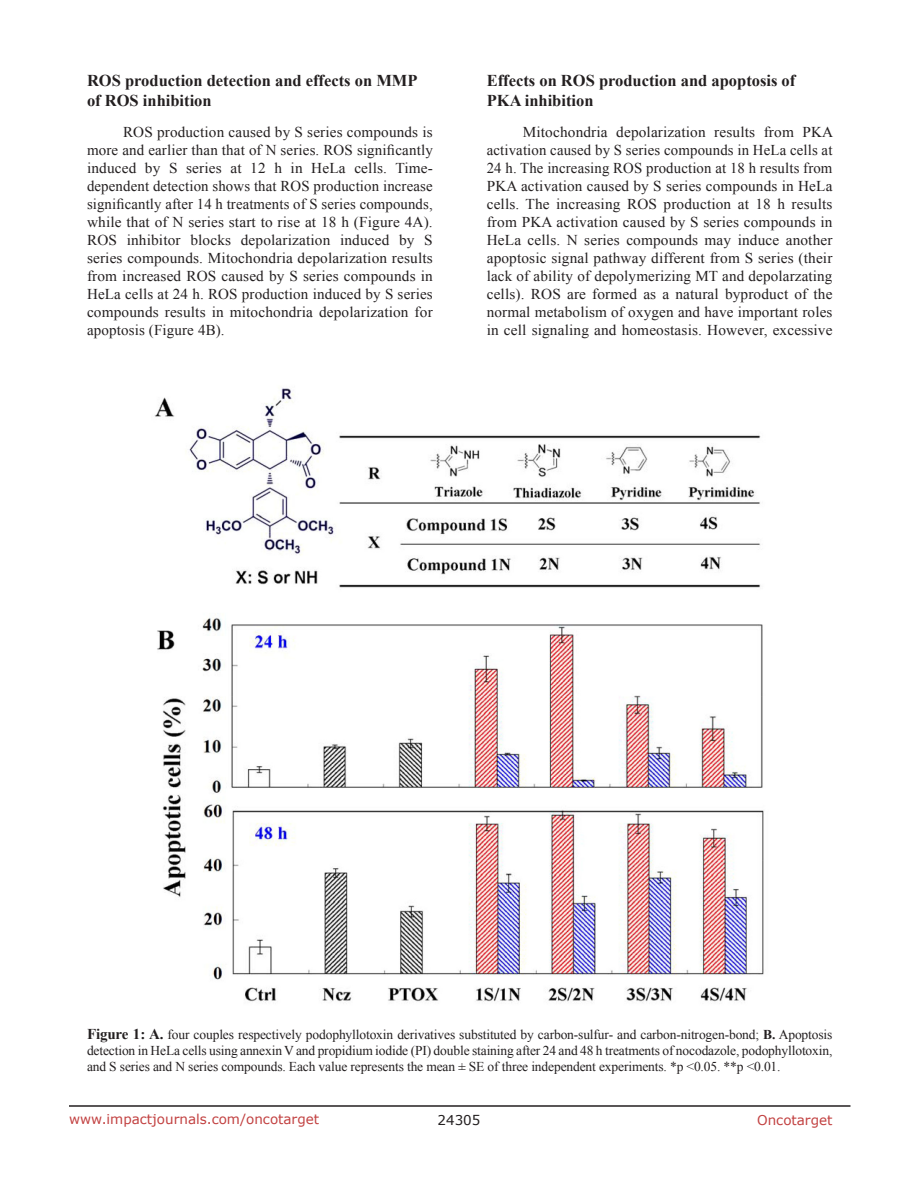
<style>
.page{position:relative;width:918px;height:1188px;background:#fff}
.page>*{position:absolute;margin:0;border:0;box-sizing:border-box;transform-origin:0 0}
.SubHeading{font:700 16.5px/19.8px "Times New Roman";color:#231f20}
.BodyText{font:15px/18px "Times New Roman";letter-spacing:.01em;color:#231f20;text-align:justify}
.figuretext{font:13.5px/16.2px "Times New Roman";letter-spacing:-.01em;color:#231f20;text-align:justify}
.t1{font:13.5px "Verdana";color:#c24141}
.t2{font:13.5px "Verdana";color:#231f20}
.s1{font-weight:700;font-size:15px}
.s2{font-weight:700}
</style>
<div class="page">
<hr style="left:69px;top:1105px;width:781px;height:2px;background:#231f20">
<img style="left:154px;top:388px;width:610px;height:615px">
<p class="SubHeading" style="left:87px;top:70px;width:332px">ROS production detection and effects on MMP of ROS inhibition</p>
<p class="BodyText" style="left:87px;top:123px;width:347px;text-indent:36px">ROS production caused by S series compounds is more and earlier than that of N series. ROS significantly induced by S series at 12 h in HeLa cells. Time&shy;dependent detection shows that ROS production increase significantly after 14 h treatments of S series compounds, while that of N series start to rise at 18 h (Figure 4A).<br>ROS inhibitor blocks depolarization induced by S series compounds. Mitochondria depolarization results from increased ROS caused by S series compounds in HeLa cells at 24 h. ROS production induced by S series compounds results in mitochondria depolarization for apoptosis (Figure 4B).</p>
<p class="SubHeading" style="left:487px;top:70px;width:310px">Effects on ROS production and apoptosis of<br>PKA inhibition</p>
<p class="BodyText" style="left:487px;top:123px;width:348px;text-indent:36px">Mitochondria depolarization results from PKA activation caused by S series compounds in HeLa cells at 24 h. The increasing ROS production at 18 h results from PKA activation caused by S series compounds in HeLa cells. The increasing ROS production at 18 h results from PKA activation caused by S series compounds in HeLa cells. N series compounds may induce another apoptosic signal pathway different from S series (their lack of ability of depolymerizing MT and depolarzating cells). ROS are formed as a natural byproduct of the normal metabolism of oxygen and have important roles in cell signaling and homeostasis. However, excessive</p>
<p class="figuretext" style="left:87px;top:1026px;width:747px"><span class="s1">Figure 1: A.</span> four couples respectively podophyllotoxin derivatives substituted by carbon-sulfur- and carbon-nitrogen-bond; <span class="s2">B.</span> Apoptosis detection in HeLa cells using annexin V and propidium iodide (PI) double staining after 24 and 48 h treatments of nocodazole, podophyllotoxin, and S series and N series compounds. Each value represents the mean ± SE of three independent experiments. *p &lt;0.05. **p &lt;0.01.</p>
<p class="t1" style="left:69px;top:1110px;width:252px">www.impactjournals.com/oncotarget</p>
<p class="t2" style="left:438px;top:1111px;width:44px">24305</p>
<p class="t1" style="left:757px;top:1111px;width:77px">Oncotarget</p>
</div>
